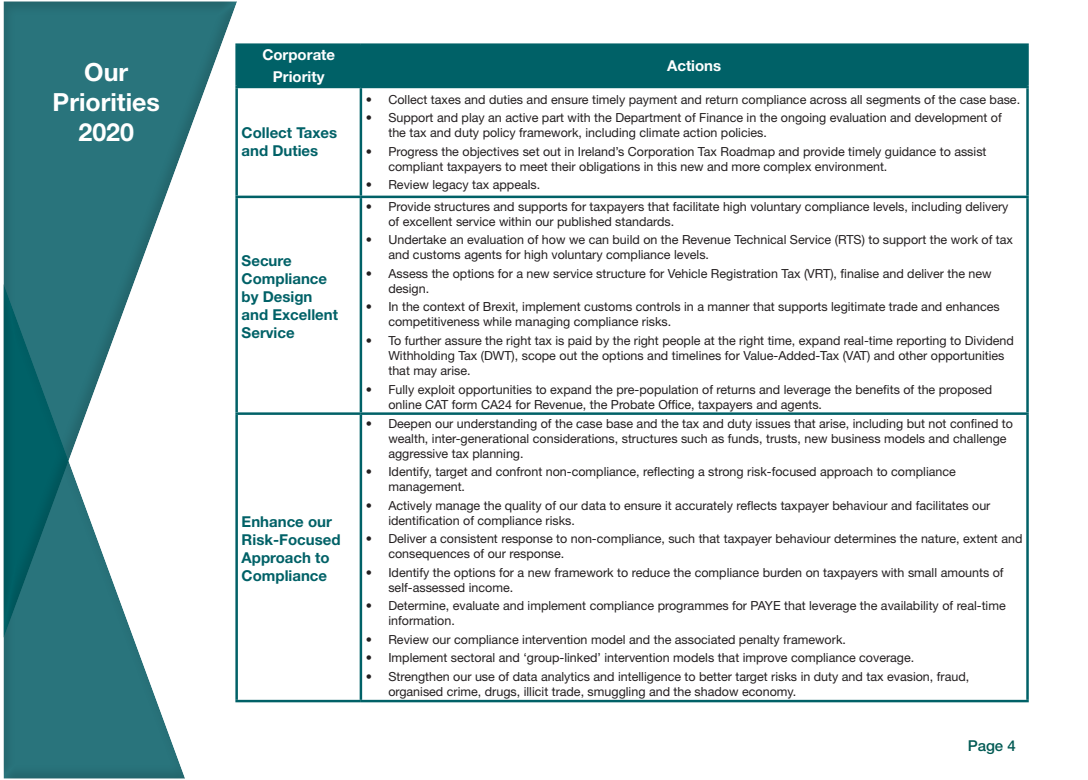
<style>
.page{position:relative;width:1088px;height:780px;background:#fff}
.page>*{position:absolute;margin:0;border:0;box-sizing:border-box;transform-origin:0 0}
.t1{font:700 25px/30px "Helvetica Neue LT Std";color:#fff;text-align:center}
.t2{font:700 15px/18px "Helvetica Neue LT Std";color:#006167}
.t3{font:700 15px/21.5px "Helvetica Neue LT Std";color:#fff;text-align:center}
.t4{font:500 15px "Helvetica Neue LT Std";color:#025a54}
.t5{font:12.5px/15px "Helvetica Neue LT Std";color:#231f20}
</style>
<div class="page">
<div style="left:3px;top:0;width:236px;height:779px;background:#231f20;opacity:.15"></div>
<div style="left:3px;top:281px;width:68px;height:358px;background:#231f20;opacity:.15"></div>
<div style="left:238px;top:46px;width:788px;height:40px;background:#006167"></div>
<hr style="left:235px;top:43px;width:126px;height:3px;background:#006167">
<hr style="left:235px;top:46px;width:3px;height:40px;background:#006167">
<hr style="left:361px;top:43px;width:668px;height:3px;background:#006167">
<hr style="left:360px;top:46px;width:2px;height:40px;background:#006167">
<hr style="left:1026px;top:46px;width:3px;height:40px;background:#006167">
<hr style="left:235px;top:86px;width:126px;height:2px;background:#006167">
<hr style="left:235px;top:88px;width:3px;height:108px;background:#006167">
<hr style="left:361px;top:86px;width:668px;height:2px;background:#006167">
<hr style="left:360px;top:88px;width:2px;height:108px;background:#006167">
<hr style="left:1026px;top:88px;width:3px;height:108px;background:#006167">
<hr style="left:235px;top:196px;width:126px;height:2px;background:#006167">
<hr style="left:235px;top:198px;width:3px;height:214px;background:#006167">
<hr style="left:361px;top:196px;width:668px;height:2px;background:#006167">
<hr style="left:360px;top:198px;width:2px;height:214px;background:#006167">
<hr style="left:1026px;top:198px;width:3px;height:214px;background:#006167">
<hr style="left:235px;top:412px;width:126px;height:3px;background:#006167">
<hr style="left:235px;top:415px;width:3px;height:284px;background:#006167">
<hr style="left:361px;top:412px;width:668px;height:3px;background:#006167">
<hr style="left:360px;top:415px;width:2px;height:284px;background:#006167">
<hr style="left:1026px;top:415px;width:3px;height:284px;background:#006167">
<hr style="left:235px;top:699px;width:126px;height:3px;background:#006167">
<hr style="left:361px;top:699px;width:668px;height:3px;background:#006167">
<h1 class="t1" style="left:53px;top:56px;width:109px">Our<br>Priorities<br>2020</h1>
<p class="t3" style="left:262px;top:44px;width:74px">Corporate<br>Priority</p>
<p class="t3" style="left:667px;top:55px;width:56px">Actions</p>
<p class="t2" style="left:242px;top:124px;width:97px">Collect Taxes and Duties</p>
<p class="t2" style="left:242px;top:251px;width:98px">Secure<br>Compliance by Design and Excellent<br>Service</p>
<p class="t2" style="left:242px;top:512px;width:100px">Enhance our<br>Risk-Focused<br>Approach to<br>Compliance</p>
<p class="t5" style="left:366px;top:91px;width:656px">• Collect taxes and duties and ensure timely payment and return compliance across all segments of the case base.</p>
<p class="t5" style="left:388px;top:110px;width:615px;text-indent:-22px">• Support and play an active part with the Department of Finance in the ongoing evaluation and development of the tax and duty policy framework, including climate action policies.</p>
<p class="t5" style="left:388px;top:143px;width:600px;text-indent:-22px">• Progress the objectives set out in Ireland’s Corporation Tax Roadmap and provide timely guidance to assist compliant taxpayers to meet their obligations in this new and more complex environment.</p>
<p class="t5" style="left:366px;top:177px;width:176px">• Review legacy tax appeals.</p>
<p class="t5" style="left:388px;top:199px;width:621px;text-indent:-22px">• Provide structures and supports for taxpayers that facilitate high voluntary compliance levels, including delivery of excellent service within our published standards.</p>
<p class="t5" style="left:388px;top:232px;width:626px;text-indent:-22px">• Undertake an evaluation of how we can build on the Revenue Technical Service (RTS) to support the work of tax and customs agents for high voluntary compliance levels.</p>
<p class="t5" style="left:388px;top:266px;width:605px;text-indent:-22px">• Assess the options for a new service structure for Vehicle Registration Tax (VRT), finalise and deliver the new design.</p>
<p class="t5" style="left:388px;top:299px;width:613px;text-indent:-22px">• In the context of Brexit, implement customs controls in a manner that supports legitimate trade and enhances competitiveness while managing compliance risks.</p>
<p class="t5" style="left:388px;top:333px;width:627px;text-indent:-22px">• To further assure the right tax is paid by the right people at the right time, expand real-time reporting to Dividend<br>Withholding Tax (DWT), scope out the options and timelines for Value-Added-Tax (VAT) and other opportunities that may arise.</p>
<p class="t5" style="left:388px;top:381px;width:605px;text-indent:-22px">• Fully exploit opportunities to expand the pre-population of returns and leverage the benefits of the proposed online CAT form CA24 for Revenue, the Probate Office, taxpayers and agents.</p>
<p class="t5" style="left:388px;top:415px;width:626px;text-indent:-22px">• Deepen our understanding of the case base and the tax and duty issues that arise, including but not confined to wealth, inter-generational considerations, structures such as funds, trusts, new business models and challenge aggressive tax planning.</p>
<p class="t5" style="left:388px;top:464px;width:569px;text-indent:-22px">• Identify, target and confront non-compliance, reflecting a strong risk-focused approach to compliance management.</p>
<p class="t5" style="left:388px;top:497px;width:603px;text-indent:-22px">• Actively manage the quality of our data to ensure it accurately reflects taxpayer behaviour and facilitates our identification of compliance risks.</p>
<p class="t5" style="left:388px;top:531px;width:635px;text-indent:-22px">• Deliver a consistent response to non-compliance, such that taxpayer behaviour determines the nature, extent and consequences of our response.</p>
<p class="t5" style="left:388px;top:564px;width:617px;text-indent:-22px">• Identify the options for a new framework to reduce the compliance burden on taxpayers with small amounts of self-assessed income.</p>
<p class="t5" style="left:388px;top:598px;width:619px;text-indent:-22px">• Determine, evaluate and implement compliance programmes for PAYE that leverage the availability of real-time information.</p>
<p class="t5" style="left:366px;top:631px;width:481px">• Review our compliance intervention model and the associated penalty framework.</p>
<p class="t5" style="left:366px;top:650px;width:550px">• Implement sectoral and ‘group-linked’ intervention models that improve compliance coverage.</p>
<p class="t5" style="left:388px;top:669px;width:582px;text-indent:-22px">• Strengthen our use of data analytics and intelligence to better target risks in duty and tax evasion, fraud, organised crime, drugs, illicit trade, smuggling and the shadow economy.</p>
<p class="t4" style="left:968px;top:736px;width:50px">Page 4</p>
</div>
